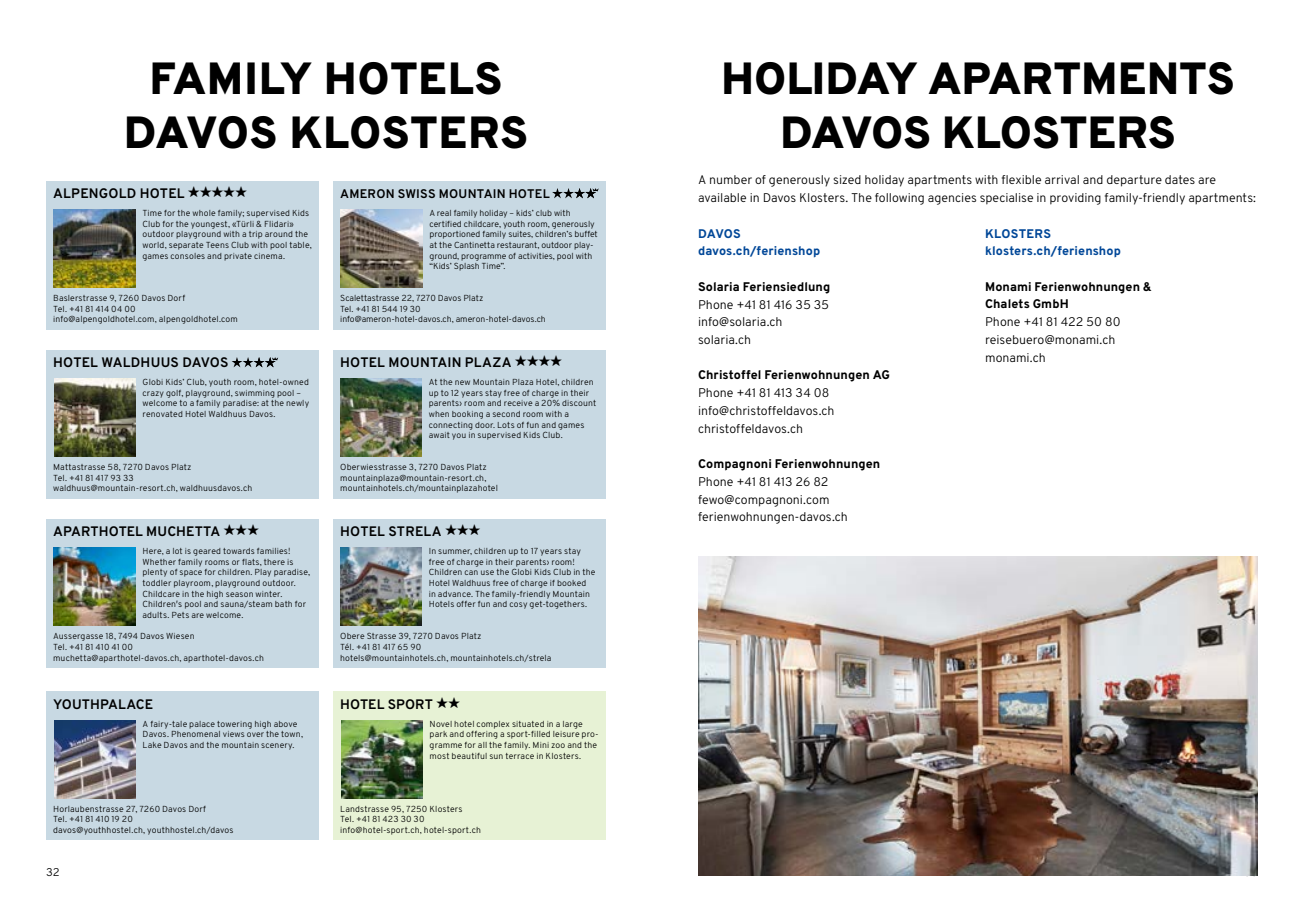
<style>
.page{position:relative;width:1304px;height:922px;background:#fff}
.page>*{position:absolute;margin:0;border:0;box-sizing:border-box;transform-origin:0 0}
.t1{font:800 45px/54px "Overpass";color:#000;text-align:center}
.t2{font:700 13.75px "Overpass";letter-spacing:.01em;color:#000}
.t3{font:300 12.5px/17.8px "Overpass";color:#000}
.t4{font:800 12.5px/17.8px "Overpass";letter-spacing:.005em;color:#000}
.t5{font:800 12.5px/17.8px "Overpass";letter-spacing:.01em;color:#004798}
.t6{font:700 12.5px "Overpass";letter-spacing:.015em;color:#000}
.t7{font:300 11.25px "Overpass";color:#000}
.t8{font:300 8.75px/10.6px "Overpass";letter-spacing:.015em;color:#000}
</style>
<div class="page">
<img style="left:698px;top:556px;width:560px;height:319px">
<div style="left:46px;top:519px;width:273px;height:148px;background:#c8d9e3"></div>
<img style="left:54px;top:547px;width:81px;height:78px">
<div style="left:46px;top:181px;width:273px;height:149px;background:#c8d9e3"></div>
<img style="left:54px;top:209px;width:81px;height:78px">
<div style="left:46px;top:350px;width:273px;height:148px;background:#c8d9e3"></div>
<svg style="left:232px;top:357px;width:46px;height:10px"></svg>
<img style="left:54px;top:378px;width:82px;height:78px">
<div style="left:333px;top:519px;width:273px;height:148px;background:#c8d9e3"></div>
<img style="left:340px;top:547px;width:82px;height:78px">
<div style="left:333px;top:350px;width:273px;height:148px;background:#c8d9e3"></div>
<img style="left:340px;top:378px;width:82px;height:78px">
<div style="left:333px;top:181px;width:273px;height:149px;background:#c8d9e3"></div>
<svg style="left:552px;top:188px;width:47px;height:10px"></svg>
<img style="left:341px;top:209px;width:81px;height:78px">
<div style="left:46px;top:691px;width:273px;height:149px;background:#c8d9e3"></div>
<img style="left:54px;top:720px;width:82px;height:78px">
<div style="left:333px;top:691px;width:273px;height:149px;background:#e7f2d5"></div>
<img style="left:341px;top:720px;width:82px;height:78px">
<h1 class="t1" style="left:124px;top:52px;width:406px">FAMILY HOTELS<br>DAVOS KLOSTERS</h1>
<h2 class="t2" style="left:53px;top:185px;width:195px">ALPENGOLD HOTEL ★★★★★</h2>
<p class="t8" style="left:142px;top:208px;width:171px">Time for the whole family; supervised Kids Club for the youngest, «Türli &amp; Flidari» outdoor playground with a trip around the world, separate Teens Club with pool table, games consoles and private cinema.</p>
<p class="t8" style="left:53px;top:293px;width:186px">Baslerstrasse 9, 7260 Davos Dorf<br>Tel. +41 81 414 04 00 info@alpengoldhotel.com, alpengoldhotel.com</p>
<h2 class="t2" style="left:53px;top:354px;width:177px">HOTEL WALDHUUS DAVOS</h2>
<p class="t8" style="left:143px;top:376px;width:168px">Globi Kids’ Club, youth room, hotel-owned crazy golf, playground, swimming pool – welcome to a family paradise: at the newly renovated Hotel Waldhuus Davos.</p>
<p class="t8" style="left:53px;top:461px;width:201px">Mattastrasse 58, 7270 Davos Platz<br>Tel. +41 81 417 93 33 waldhuus@mountain-resort.ch, waldhuusdavos.ch</p>
<h2 class="t2" style="left:53px;top:523px;width:207px">APARTHOTEL MUCHETTA ★★★</h2>
<p class="t8" style="left:142px;top:545px;width:169px">Here, a lot is geared towards families!<br>Whether family rooms or flats, there is plenty of space for children. Play paradise, toddler playroom, playground outdoor.<br>Childcare in the high season winter.<br>Children′s pool and sauna/steam bath for adults. Pets are welcome.</p>
<p class="t8" style="left:53px;top:630px;width:212px">Aussergasse 18, 7494 Davos Wiesen<br>Tel. +41 81 410 41 00<br>muchetta@aparthotel-davos.ch, aparthotel-davos.ch</p>
<h2 class="t2" style="left:53px;top:695px;width:102px">YOUTHPALACE</h2>
<p class="t8" style="left:143px;top:718px;width:162px">A fairy-tale palace towering high above<br>Davos. Phenomenal views over the town,<br>Lake Davos and the mountain scenery.</p>
<p class="t8" style="left:53px;top:803px;width:182px">Horlaubenstrasse 27, 7260 Davos Dorf<br>Tel. +41 81 410 19 20<br>davos@youthhostel.ch, youthhostel.ch/davos</p>
<p class="t7" style="left:46px;top:864px;width:15px">32</p>
<h3 class="t6" style="left:340px;top:186px;width:211px">AMERON SWISS MOUNTAIN HOTEL</h3>
<p class="t8" style="left:429px;top:207px;width:170px">A real family holiday – kids’ club with certified childcare, youth room, generously proportioned family suites, children’s buffet at the Cantinetta restaurant, outdoor play&shy;ground, programme of activities, pool with “Kids’ Splash Time”.</p>
<p class="t8" style="left:340px;top:292px;width:207px">Scalettastrasse 22, 7270 Davos Platz<br>Tel. +41 81 544 19 30<br>info@ameron-hotel-davos.ch, ameron-hotel-davos.ch</p>
<h2 class="t2" style="left:340px;top:354px;width:224px">HOTEL MOUNTAIN PLAZA ★★★★</h2>
<p class="t8" style="left:429px;top:377px;width:169px">At the new Mountain Plaza Hotel, children up to 12 years stay free of charge in their parents› room and receive a 20% discount when booking a second room with a connecting door. Lots of fun and games await you in supervised Kids Club.</p>
<p class="t8" style="left:340px;top:462px;width:159px">Oberwiesstrasse 3, 7270 Davos Platz mountainplaza@mountain-resort.ch, mountainhotels.ch/mountainplazahotel</p>
<h2 class="t2" style="left:340px;top:523px;width:142px">HOTEL STRELA ★★★</h2>
<p class="t8" style="left:429px;top:545px;width:168px">In summer, children up to 17 years stay free of charge in their parents› room!<br>Children can use the Globi Kids Club in the Hotel Waldhuus free of charge if booked in advance. The family-friendly Mountain Hotels offer fun and cosy get-togethers.</p>
<p class="t8" style="left:340px;top:630px;width:213px">Obere Strasse 39, 7270 Davos Platz<br>Tél. +41 81 417 65 90<br>hotels@mountainhotels.ch, mountainhotels.ch/strela</p>
<h2 class="t2" style="left:340px;top:695px;width:121px">HOTEL SPORT ★★</h2>
<p class="t8" style="left:430px;top:718px;width:171px">Novel hotel complex situated in a large park and offering a sport-filled leisure pro&shy;gramme for all the family. Mini zoo and the most beautiful sun terrace in Klosters.</p>
<p class="t8" style="left:340px;top:803px;width:142px">Landstrasse 95, 7250 Klosters<br>Tel. +41 81 423 30 30 info@hotel-sport.ch, hotel-sport.ch</p>
<h1 class="t1" style="left:721px;top:52px;width:515px">HOLIDAY APARTMENTS<br>DAVOS KLOSTERS</h1>
<h3 class="t3" style="left:698px;top:171px;width:560px">A number of generously sized holiday apartments with flexible arrival and departure dates are available in Davos Klosters. The following agencies specialise in providing family-friendly apartments:</h3>
<h3 class="t5" style="left:698px;top:224px;width:124px">DAVOS davos.ch/ferienshop</h3>
<h3 class="t4" style="left:698px;top:277px;width:134px">Solaria Feriensiedlung</h3>
<h3 class="t3" style="left:698px;top:295px;width:133px">Phone +41 81 416 35 35 info@solaria.ch solaria.ch</h3>
<h3 class="t4" style="left:698px;top:366px;width:193px">Christoffel Ferienwohnungen AG</h3>
<h3 class="t3" style="left:698px;top:384px;width:138px">Phone +41 81 413 34 08 info@christoffeldavos.ch christoffeldavos.ch</h3>
<h3 class="t4" style="left:698px;top:455px;width:184px">Compagnoni Ferienwohnungen</h3>
<h3 class="t3" style="left:698px;top:472px;width:151px">Phone +41 81 413 26 82 fewo@compagnoni.com ferienwohnungen-davos.ch</h3>
<h3 class="t5" style="left:985px;top:224px;width:137px">KLOSTERS klosters.ch/ferienshop</h3>
<h3 class="t4" style="left:985px;top:277px;width:168px">Monami Ferienwohnungen &amp;<br>Chalets GmbH</h3>
<h3 class="t3" style="left:985px;top:313px;width:137px">Phone +41 81 422 50 80 reisebuero@monami.ch monami.ch</h3>
</div>
